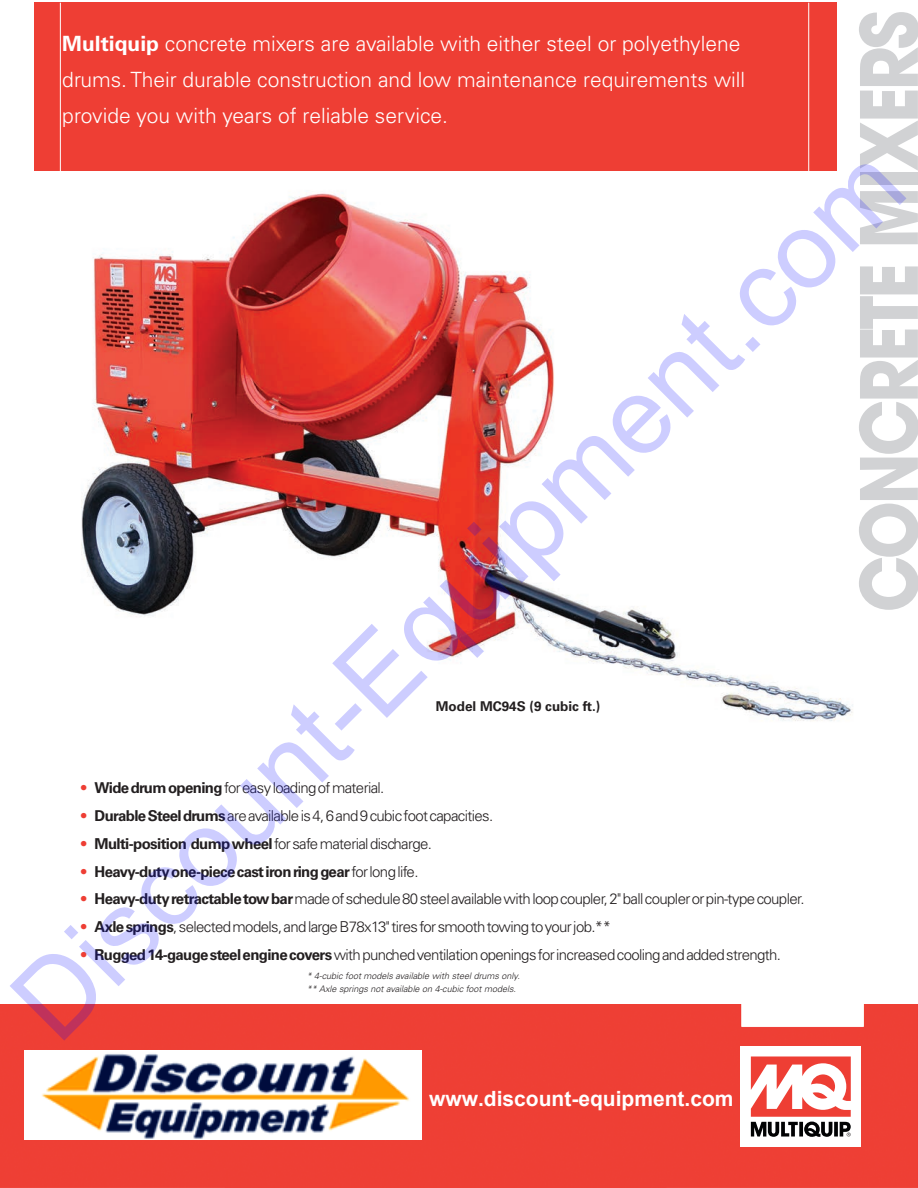
<style>
.page{position:relative;width:918px;height:1188px;background:#fff}
.page>*{position:absolute;margin:0;border:0;box-sizing:border-box;transform-origin:0 0}
.t1{font:108px "Arial";color:rgb(0 0 255/.2)}
.t2{font:700 78.3px "ITC Avant Garde Pro";letter-spacing:-.05em;color:#d1d2d4;scale:.87 1}
.t3{font:300 21px/36px "Univers LT Std";color:#fff}
.t4{font:700 21px "Arial";color:#fff}
.t5{font:300 15px "Univers LT Std";letter-spacing:-.04em;color:#231f20}
.t6{font:700 15px "Univers LT Std";letter-spacing:-.04em;color:#231f20}
.t7{font:700 13.5px "Univers LT Std";color:#231f20}
.t8{font:italic 300 9px/13.5px "Univers LT Std";color:#231f20}
.s1{font-weight:700}
.s2{font-weight:700;color:#ee3e34}
.s3{color:#ee3e34}
.s4{font-weight:300}
</style>
<div class="page">
<div style="left:0;top:1004px;width:918px;height:184px;background:#ee3f35"></div>
<div style="left:741px;top:1046px;width:120px;height:101px;background:#fff"></div>
<svg style="left:751px;top:1056px;width:100px;height:81px"></svg>
<div style="left:35px;top:3px;width:802px;height:168px;background:#ee3e34"></div>
<hr style="left:808px;top:3px;width:1px;height:168px;background:#fff">
<hr style="left:60px;top:3px;width:1px;height:168px;background:#fff">
<img style="left:81px;top:193px;width:772px;height:528px">
<img style="left:24px;top:1050px;width:398px;height:90px">
<h2 class="t2" style="left:837px;top:612px;width:693px;rotate:-90deg">CONCRETE MIXERS</h2>
<h3 class="t3" style="left:62px;top:26px;width:684px"><span class="s1">Multiquip</span> concrete mixers are available with either steel or polyethylene drums. Their durable construction and low maintenance requirements will provide you with years of reliable service.</h3>
<h1 class="t1" style="left:-21px;top:967px;width:1208px;rotate:-45deg">Discount-Equipment.com</h1>
<p class="t7" style="left:436px;top:698px;width:166px">Model MC94S (9 cubic ft.)</p>
<p class="t5" style="left:81px;top:779px;width:305px"><span class="s2">•</span> <span class="s1">Wide drum opening</span> for easy loading of material.</p>
<p class="t5" style="left:81px;top:807px;width:414px"><span class="s2">•</span> <span class="s1">Durable Steel drums</span> are available is 4, 6 and 9 cubic foot capacities.</p>
<p class="t5" style="left:81px;top:834px;width:353px"><span class="s2">•</span> <span class="s1">Multi-position dump wheel</span> for safe material discharge.</p>
<p class="t6" style="left:81px;top:862px;width:339px"><span class="s3">•</span> Heavy-duty one-piece cast iron ring gear <span class="s4">for long life.</span></p>
<p class="t5" style="left:81px;top:890px;width:725px"><span class="s2">•</span> <span class="s1">Heavy-duty retractable tow bar</span> made of schedule 80 steel available with loop coupler, 2" ball coupler or pin-type coupler.</p>
<p class="t5" style="left:81px;top:918px;width:532px"><span class="s2">•</span> <span class="s1">Axle springs</span>, selected models, and large B78x13" tires for smooth towing to your job.**</p>
<p class="t5" style="left:81px;top:945px;width:702px"><span class="s2">•</span> <span class="s1">Rugged 14-gauge steel engine covers</span> with punched ventilation openings for increased cooling and added strength.</p>
<p class="t8" style="left:307px;top:969px;width:215px">* 4-cubic foot models available with steel drums only. ** Axle springs not available on 4-cubic foot models.</p>
<h3 class="t4" style="left:429px;top:1084px;width:306px">www.discount-equipment.com</h3>
</div>
